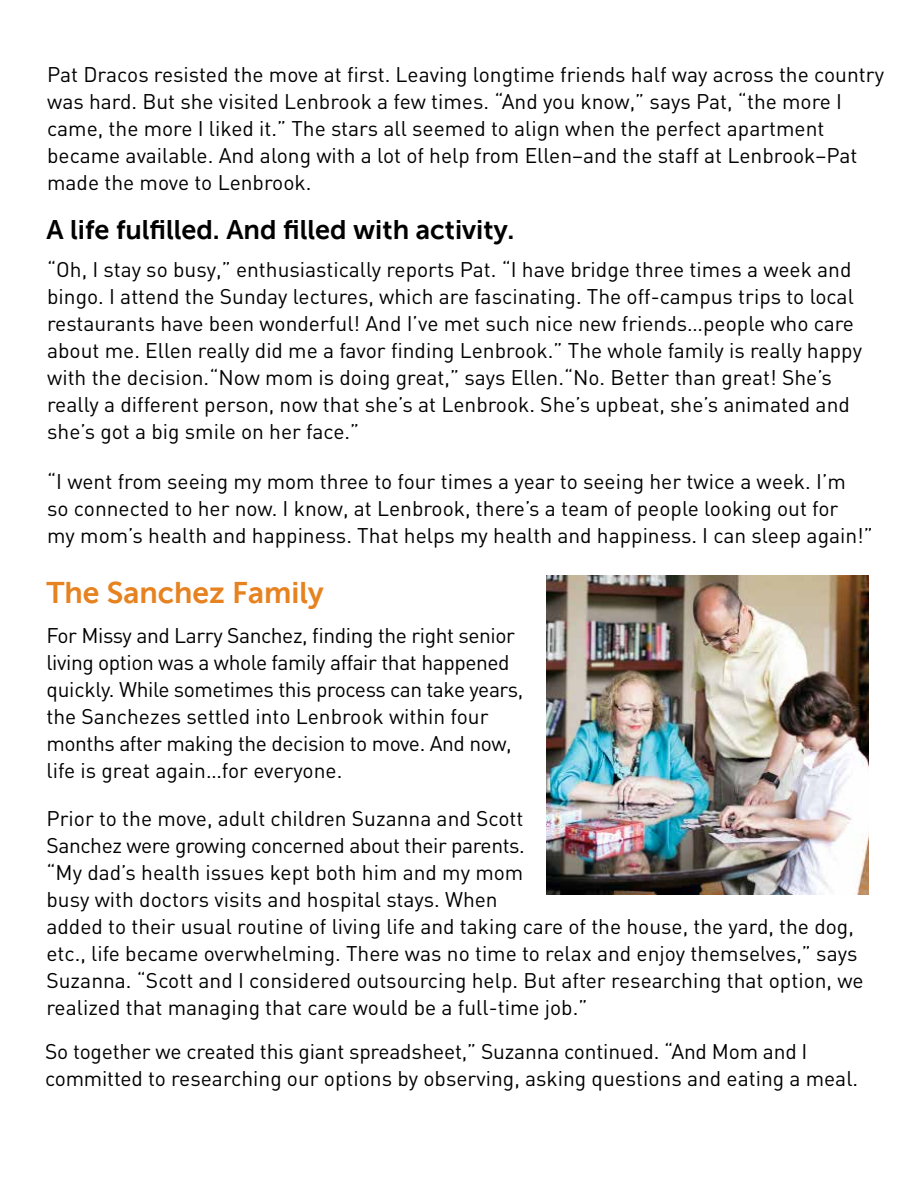
<style>
.page{position:relative;width:918px;height:1188px;background:#fff}
.page>*{position:absolute;margin:0;border:0;box-sizing:border-box;transform-origin:0 0}
.t1{font:30px "Museo Sans 700";color:#e6821f}
.t2{font:27px "Museo Sans 700";color:#000}
.t3{font:21px/27px "DIN";color:#000}
.t4{font:21px/27px "DIN";letter-spacing:-.02em;color:#000}
</style>
<div class="page">
<img style="left:546px;top:576px;width:323px;height:319px">
<p class="t3" style="left:47px;top:61px;width:838px">Pat Dracos resisted the move at first. Leaving longtime friends half way across the country was hard. But she visited Lenbrook a few times. “And you know,” says Pat, “the more I came, the more I liked it.” The stars all seemed to align when the perfect apartment became available. And along with a lot of help from Ellen–and the staff at Lenbrook–Pat made the move to Lenbrook.</p>
<p class="t2" style="left:46px;top:214px;width:469px">A life fulfilled. And filled with activity.</p>
<p class="t3" style="left:47px;top:257px;width:816px">“Oh, I stay so busy,” enthusiastically reports Pat. “I have bridge three times a week and bingo. I attend the Sunday lectures, which are fascinating. The off-campus trips to local restaurants have been wonderful! And I’ve met such nice new friends…people who care about me. Ellen really did me a favor finding Lenbrook.” The whole family is really happy with the decision.“Now mom is doing great,” says Ellen.“No. Better than great! She’s really a different person, now that she’s at Lenbrook. She’s upbeat, she’s animated and she’s got a big smile on her face.”</p>
<p class="t3" style="left:47px;top:468px;width:827px">“I went from seeing my mom three to four times a year to seeing her twice a week. I’m<br>so connected to her now. I know, at Lenbrook, there’s a team of people looking out for<br>my mom’s health and happiness. That helps my health and happiness. I can sleep again!”</p>
<h1 class="t1" style="left:46px;top:576px;width:279px">The Sanchez Family</h1>
<p class="t4" style="left:46px;top:622px;width:478px">For Missy and Larry Sanchez, finding the right senior living option was a whole family affair that happened quickly. While sometimes this process can take years, the Sanchezes settled into Lenbrook within four months after making the decision to move. And now, life is great again…for everyone.</p>
<p class="t3" style="left:46px;top:805px;width:819px">Prior to the move, adult children Suzanna and Scott<br>Sanchez were growing concerned about their parents.<br>“My dad’s health issues kept both him and my mom<br>busy with doctors visits and hospital stays. When<br>added to their usual routine of living life and taking care of the house, the yard, the dog, etc., life became overwhelming. There was no time to relax and enjoy themselves,” says Suzanna. “Scott and I considered outsourcing help. But after researching that option, we realized that managing that care would be a full-time job.”</p>
<p class="t3" style="left:45px;top:1039px;width:815px">So together we created this giant spreadsheet,” Suzanna continued. “And Mom and I committed to researching our options by observing, asking questions and eating a meal.</p>
</div>
